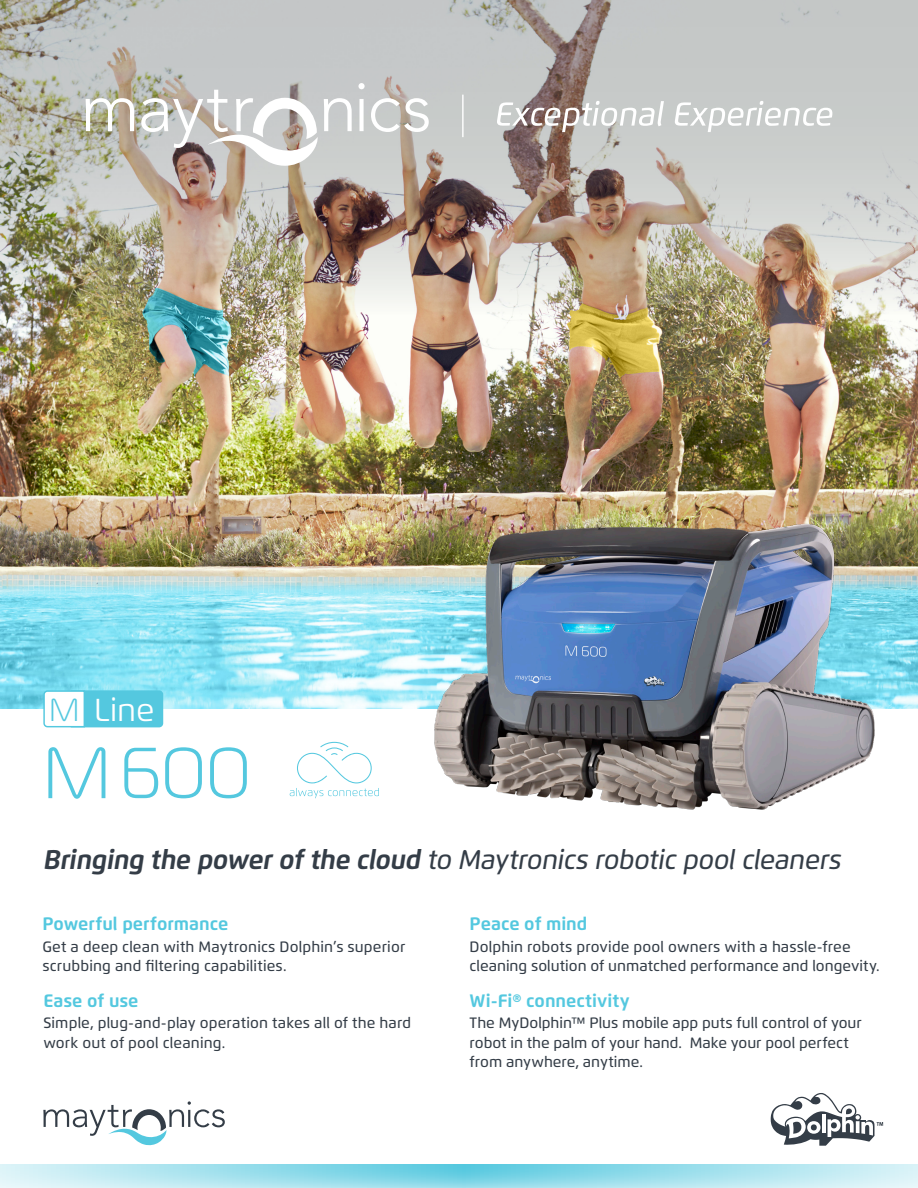
<style>
.page{position:relative;width:918px;height:1188px;background:#fff}
.page>*{position:absolute;margin:0;border:0;box-sizing:border-box;transform-origin:0 0}
.t1{font:300 72px "Magistral";color:#54c8df}
.t2{font:300 31.8px "Magistral";color:#54c8df}
.t3{font:31.65px "Flexo";color:#fff}
.table_light_8{font:italic 500 27px "Flexo";letter-spacing:-.01em;color:#343d47}
.t4{font:700 18px "Flexo";color:#54c8df}
.t5{font:500 15px/19.5px "Flexo";letter-spacing:.005em;color:#343d47}
.s1{font-weight:700}
</style>
<div class="page">
<img style="left:0;top:315px;width:918px;height:394px">
<svg style="left:43px;top:1101px;width:182px;height:45px"></svg>
<svg style="left:771px;top:1093px;width:112px;height:53px"></svg>
<svg style="left:43px;top:690px;width:120px;height:38px"></svg>
<svg style="left:290px;top:742px;width:83px;height:56px"></svg>
<svg style="left:0;top:1164px;width:918px;height:24px;background:#a6e2ee"></svg>
<img style="left:0;top:0;width:918px;height:315px">
<hr style="left:462px;top:95px;width:2px;height:42px;background:#fff">
<svg style="left:497px;top:101px;width:335px;height:31px"></svg>
<svg style="left:86px;top:98px;width:48px;height:33px"></svg>
<svg style="left:324px;top:98px;width:28px;height:33px"></svg>
<svg style="left:358px;top:83px;width:7px;height:48px"></svg>
<svg style="left:371px;top:98px;width:58px;height:34px"></svg>
<svg style="left:141px;top:90px;width:177px;height:78px"></svg>
<img style="left:373px;top:457px;width:545px;height:353px">
<p class="t2" style="left:49px;top:690px;width:31px">M</p>
<p class="t3" style="left:94px;top:690px;width:62px">Line</p>
<p class="t1" style="left:43px;top:730px;width:209px">M600</p>
<p class="table_light_8" style="left:43px;top:843px;width:799px"><span class="s1">Bringing the power of the cloud</span> to Maytronics robotic pool cleaners</p>
<p class="t4" style="left:42px;top:913px;width:187px">Powerful performance</p>
<p class="t5" style="left:42px;top:937px;width:364px">Get a deep clean with Maytronics Dolphin s’ superior scrubbing and filtering capabilities.</p>
<p class="t4" style="left:43px;top:989px;width:97px">Ease of use</p>
<p class="t5" style="left:43px;top:1013px;width:369px">Simple, plug-and-play operation takes all of the hard work out of pool cleaning.</p>
<p class="t4" style="left:470px;top:913px;width:119px">Peace of mind</p>
<p class="t5" style="left:470px;top:937px;width:412px">Dolphin robots provide pool owners with a hassle-free cleaning solution of unmatched performance and longevity.</p>
<p class="t4" style="left:470px;top:989px;width:162px">Wi-Fi® connectivity</p>
<p class="t5" style="left:690px;top:1013px;width:174px;text-indent:-220px">The MyDolphin™ Plus mobile app puts full control of your<br>Make your pool perfect</p>
<p class="t5" style="left:470px;top:1033px;width:214px">robot in the palm of your hand. from anywhere, anytime.</p>
</div>
